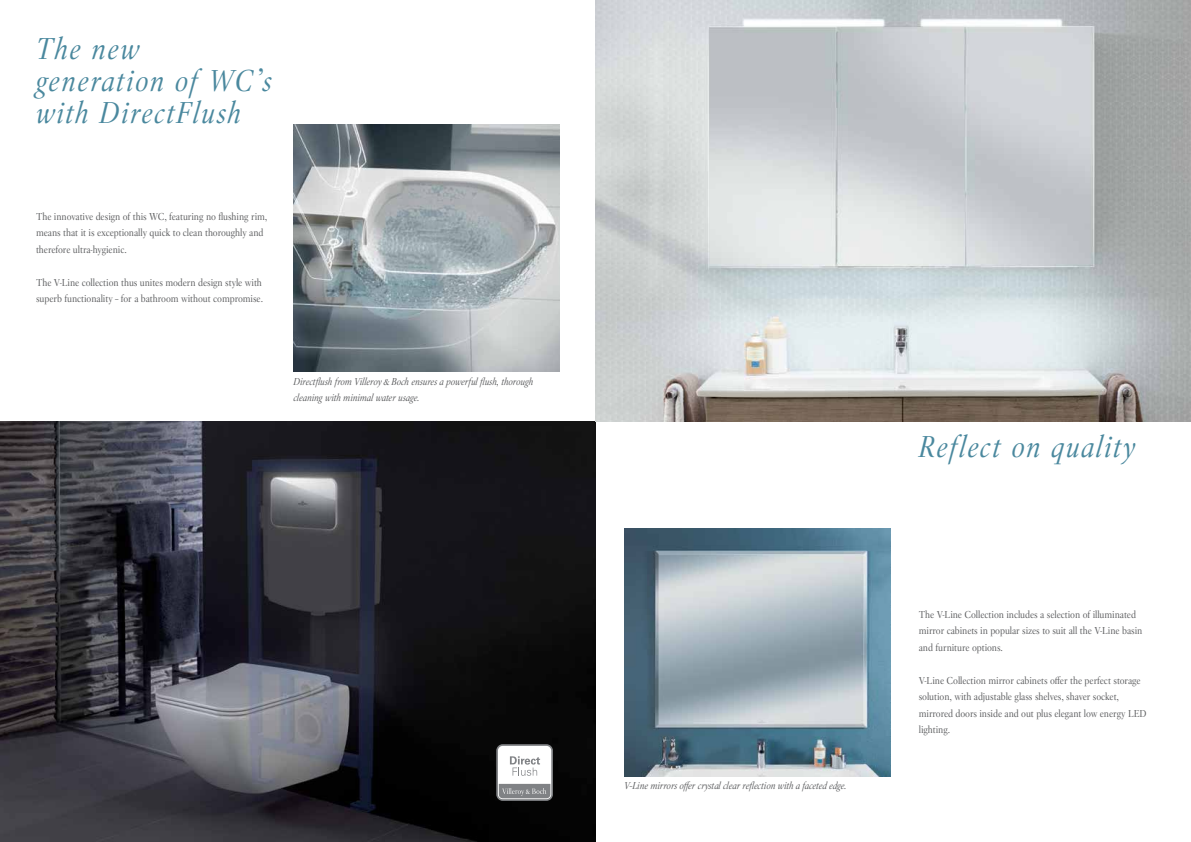
<style>
.page{position:relative;width:1191px;height:842px;background:#fff}
.page>*{position:absolute;margin:0;border:0;box-sizing:border-box;transform-origin:0 0}
.t1{font:italic 30px/32px "Villeroy Boch";letter-spacing:.05em;color:#4a889e}
.t2{font:10px/16.5px "Villeroy Boch";letter-spacing:-.01em;color:#58595b}
.t3{font:italic 10px/16.5px "Villeroy Boch";letter-spacing:-.01em;color:#58595b}
</style>
<div class="page">
<img style="left:0;top:421px;width:595px;height:421px">
<img style="left:595px;top:0;width:596px;height:421px">
<svg style="left:496px;top:744px;width:57px;height:57px"></svg>
<div style="left:498px;top:746px;width:53px;height:53px;background:#fff;border-radius:5px"></div>
<svg style="left:499px;top:784px;width:51px;height:14px"></svg>
<svg style="left:510px;top:756px;width:30px;height:20px"></svg>
<img style="left:293px;top:124px;width:266px;height:247px">
<img style="left:624px;top:529px;width:266px;height:248px">
<h1 class="t1" style="left:36px;top:33px;width:237px">The new generation of WC’s with DirectFlush</h1>
<p class="t2" style="left:36px;top:208px;width:233px">The innovative design of this WC, featuring no flushing rim, means that it is exceptionally quick to clean thoroughly and therefore ultra-hygienic.</p>
<p class="t2" style="left:36px;top:274px;width:229px">The V-Line collection thus unites modern design style with superb functionality – for a bathroom without compromise.</p>
<p class="t3" style="left:293px;top:373px;width:241px">Directflush from Villeroy&amp;Boch ensures a powerful flush, thorough cleaning with minimal water usage.</p>
<p class="t3" style="left:624px;top:778px;width:224px">V-Line mirrors offer crystal clear reflection with a faceted edge.</p>
<h1 class="t1" style="left:918px;top:430px;width:218px">Reflect on quality</h1>
<p class="t2" style="left:918px;top:606px;width:225px">The V-Line Collection includes a selection of illuminated mirror cabinets in popular sizes to suit all the V-Line basin and furniture options.</p>
<p class="t2" style="left:918px;top:672px;width:229px">V-Line Collection mirror cabinets offer the perfect storage solution, with adjustable glass shelves, shaver socket, mirrored doors inside and out plus elegant low energy LED lighting.</p>
</div>
